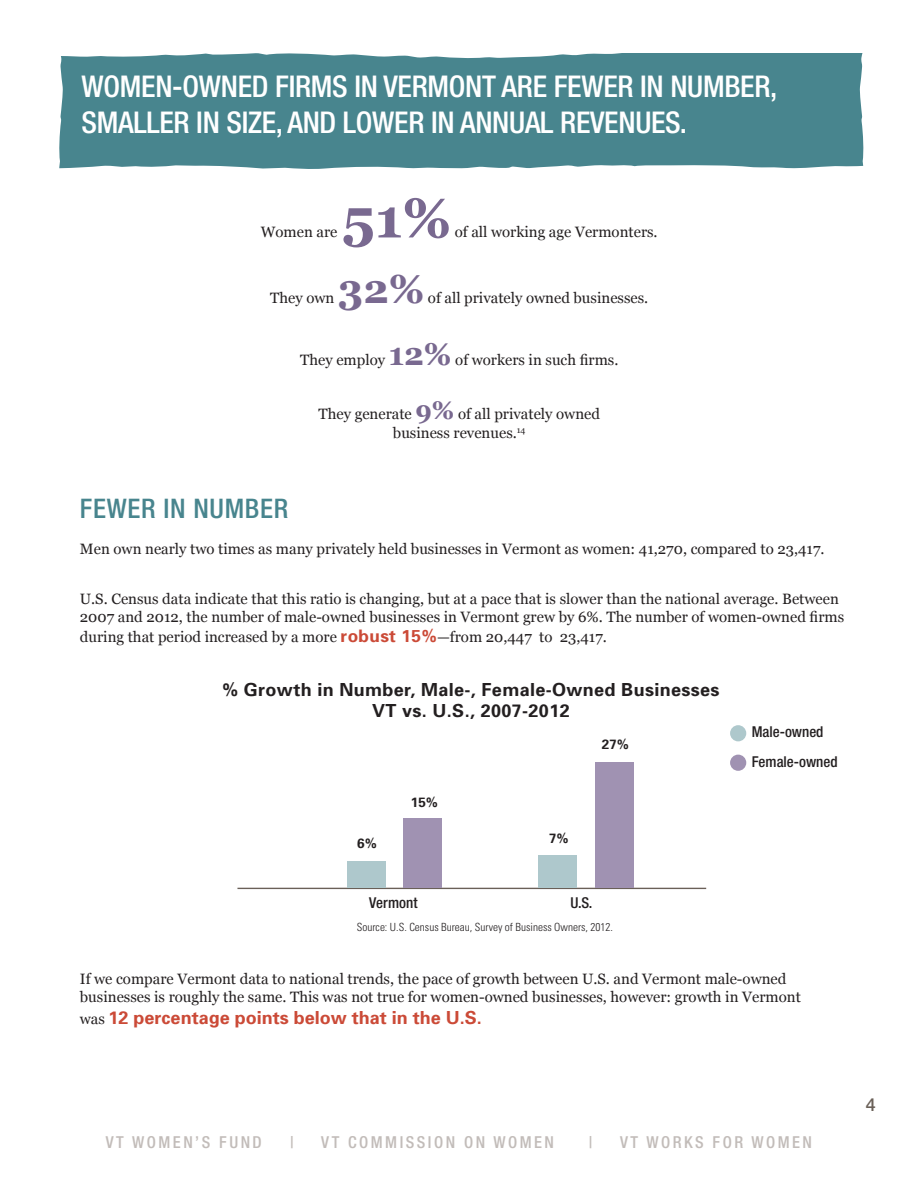
<style>
.page{position:relative;width:918px;height:1188px;background:#fff}
.page>*{position:absolute;margin:0;border:0;box-sizing:border-box;transform-origin:0 0}
.t1{font:700 55.5px "Georgia";color:#796990}
.t2{font:700 40.5px "Georgia";color:#796990}
.t3{font:500 condensed 30px/36px "Helvetica Neue LT Std";letter-spacing:-.01em;color:#fff}
.t4{font:500 condensed 27px "Helvetica Neue LT Std";letter-spacing:.025em;color:#48858e}
.t5{font:700 18px "Univers";letter-spacing:.02em;color:#231f20}
.t6{font:700 18px "Univers";color:#cb4a37}
.t7{font:500 18px "Helvetica Neue LT Std";color:#6a6058}
.t8{font:500 condensed 16.5px "Helvetica Neue LT Std";letter-spacing:.15em;color:#c2bcb9}
.t9{font:15px/18px "Georgia";color:#231f20}
.t10{font:500 condensed 15px/30px "Helvetica Neue LT Std";color:#231f20}
.t11{font:700 13.5px "Univers";color:#231f20}
.t12{font:300 condensed 11.25px "Univers";color:#231f20}
.s1{font-weight:700;font-size:31.5px;color:#796990}
.s2{font-weight:700;font-size:25.5px;color:#796990}
.s3{font-family:"Univers";font-weight:700;font-size:17.25px;color:#cb4a37}
.s4{font-family:"Georgia";font-weight:400;font-size:15px;color:#231f20}
</style>
<div class="page">
<div style="left:59px;top:54px;width:805px;height:115px;background:#48858e"></div>
<div style="left:730px;top:725px;width:16px;height:16px;background:#aec8cc;border-radius:50%"></div>
<div style="left:730px;top:755px;width:16px;height:16px;background:#a092b2;border-radius:50%"></div>
<hr style="left:237px;top:888px;width:469px;height:1px;background:#6a6058">
<div style="left:596px;top:762px;width:38px;height:126px;background:#a092b2"></div>
<div style="left:403px;top:819px;width:39px;height:69px;background:#a092b2"></div>
<div style="left:538px;top:856px;width:38px;height:32px;background:#aec8cc"></div>
<div style="left:347px;top:861px;width:38px;height:27px;background:#aec8cc"></div>
<p class="t3" style="left:82px;top:68px;width:697px">WOMEN-OWNED FIRMS IN VERMONT ARE FEWER IN NUMBER,<br>SMALLER IN SIZE, AND LOWER IN ANNUAL REVENUES.</p>
<p class="t1" style="left:342px;top:183px;width:111px">51%</p>
<p class="t9" style="left:455px;top:224px;width:204px">of all working age Vermonters.</p>
<p class="t9" style="left:261px;top:224px;width:78px">Women are</p>
<p class="t2" style="left:338px;top:263px;width:88px">32%</p>
<p class="t9" style="left:428px;top:290px;width:222px">of all privately owned businesses.</p>
<p class="t9" style="left:300px;top:351px;width:320px">They employ <span class="s1">12%</span> of workers in such firms.</p>
<p class="t9" style="left:318px;top:405px;width:283px">They generate <span class="s2">9%</span> of all privately owned</p>
<p class="t9" style="left:393px;top:424px;width:134px">business revenues.<sup>14</sup></p>
<p class="t9" style="left:270px;top:290px;width:66px">They own</p>
<p class="t4" style="left:80px;top:493px;width:210px">FEWER IN NUMBER</p>
<p class="t9" style="left:80px;top:540px;width:746px">Men own nearly two times as many privately held businesses in Vermont as women: 41,270, compared to 23,417.</p>
<p class="t9" style="left:80px;top:590px;width:766px">U.S. Census data indicate that this ratio is changing, but at a pace that is slower than the national average. Between<br>2007 and 2012, the number of male-owned businesses in Vermont grew by 6%. The number of women-owned firms</p>
<p class="t9" style="left:80px;top:629px;width:529px">during that period increased by a more <span class="s3">robust 15%</span>—from 20,447 to 23,417.</p>
<p class="t5" style="left:222px;top:678px;width:499px">% Growth in Number, Male-, Female-Owned Businesses</p>
<p class="t5" style="left:372px;top:700px;width:199px">VT vs. U.S., 2007-2012</p>
<p class="t11" style="left:357px;top:835px;width:21px">6%</p>
<p class="t11" style="left:411px;top:794px;width:29px">15%</p>
<p class="t11" style="left:549px;top:830px;width:21px">7%</p>
<p class="t11" style="left:602px;top:736px;width:29px">27%</p>
<p class="t10" style="left:369px;top:888px;width:50px">Vermont</p>
<p class="t10" style="left:570px;top:888px;width:24px">U.S.</p>
<p class="t12" style="left:357px;top:920px;width:258px">Source: U.S. Census Bureau, Survey of Business Owners, 2012.</p>
<p class="t10" style="left:752px;top:717px;width:87px">Male-owned<br>Female-owned</p>
<p class="t9" style="left:80px;top:971px;width:708px">If we compare Vermont data to national trends, the pace of growth between U.S. and Vermont male-owned</p>
<p class="t9" style="left:80px;top:989px;width:722px">businesses is roughly the same. This was not true for women-owned businesses, however: growth in Vermont</p>
<p class="t6" style="left:80px;top:1007px;width:403px"><span class="s4">was</span> 12 percentage points below that in the U.S.</p>
<p class="t8" style="left:106px;top:1132px;width:157px">VT WOMEN’S FUND</p>
<p class="t8" style="left:290px;top:1132px;width:5px">|</p>
<p class="t8" style="left:321px;top:1132px;width:234px">VT COMMISSION ON WOMEN</p>
<p class="t8" style="left:589px;top:1132px;width:5px">|</p>
<p class="t8" style="left:620px;top:1132px;width:194px">VT WORKS FOR WOMEN</p>
<p class="t7" style="left:866px;top:1094px;width:12px">4</p>
</div>
